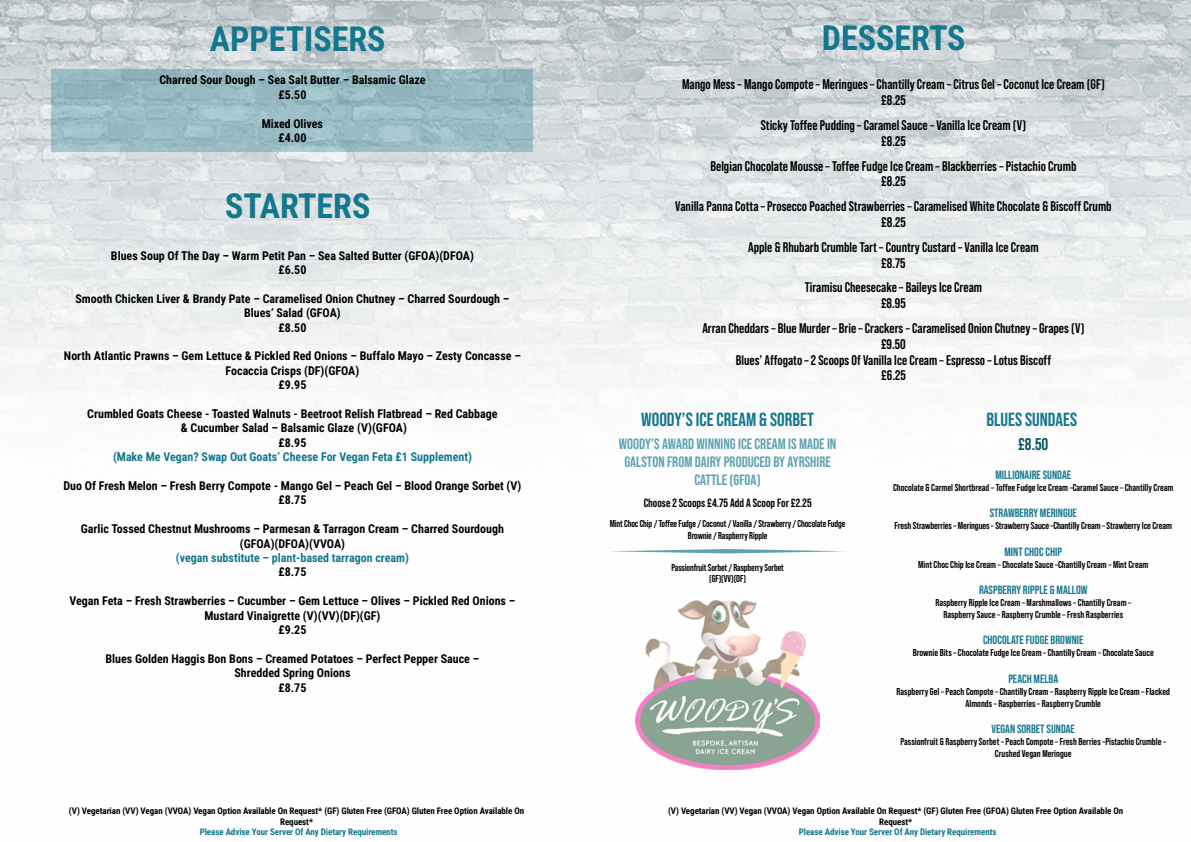
<style>
.page{position:relative;width:1191px;height:842px;background:#fff}
.page>*{position:absolute;margin:0;border:0;box-sizing:border-box;transform-origin:0 0}
.t1{font:700 34px "Roboto Condensed";color:#13778e}
.t2{font:700 19px "Bebas Neue Pro";color:#13778e}
.t3{font:700 17px "Bebas Neue Pro";color:#075663}
.t4{font:700 15px/18px "Bebas Neue Pro";color:#5ea2b2;text-align:center}
.t5{font:700 14px/15.8px "Bebas Neue Pro";color:#000;text-align:center}
.t6{font:700 12px/14.4px "Roboto Condensed";color:#000;text-align:center}
.t7{font:700 12px "Bebas Neue Pro";color:#13778e}
.t8{font:700 12px "Roboto Condensed";color:#13778e}
.t9{font:700 12px "Bebas Neue Pro";color:#000}
.t10{font:700 10px/12px "Bebas Neue Pro";color:#000;text-align:center}
.t11{font:700 9px/10.8px "Roboto Condensed";letter-spacing:-.005em;color:#000;text-align:center}
.t12{font:700 9px "Roboto Condensed";letter-spacing:-.005em;color:#13778e}
</style>
<div class="page">
<img style="left:0;top:0;width:1191px;height:554px">
<svg style="left:51px;top:69px;width:482px;height:83px;background:#99bbc3"></svg>
<img style="left:635px;top:600px;width:185px;height:170px">
<svg style="left:609px;top:549px;width:237px;height:4px"></svg>
<h1 class="t1" style="left:210px;top:15px;width:177px">APPETISERS</h1>
<p class="t6" style="left:159px;top:73px;width:268px">Charred Sour Dough – Sea Salt Butter – Balsamic Glaze £5.50</p>
<p class="t6" style="left:262px;top:116px;width:63px">Mixed Olives £4.00</p>
<h1 class="t1" style="left:225px;top:182px;width:147px">STARTERS</h1>
<p class="t6" style="left:111px;top:248px;width:364px">Blues Soup Of The Day – Warm Petit Pan – Sea Salted Butter (GFOA)(DFOA) £6.50</p>
<p class="t6" style="left:75px;top:291px;width:436px">Smooth Chicken Liver &amp; Brandy Pate – Caramelised Onion Chutney – Charred Sourdough –<br>Blues’ Salad (GFOA)<br>£8.50</p>
<p class="t6" style="left:64px;top:348px;width:458px">North Atlantic Prawns – Gem Lettuce &amp; Pickled Red Onions – Buffalo Mayo – Zesty Concasse –<br>Focaccia Crisps (DF)(GFOA)<br>£9.95</p>
<p class="t6" style="left:87px;top:406px;width:412px">Crumbled Goats Cheese - Toasted Walnuts - Beetroot Relish Flatbread – Red Cabbage &amp; Cucumber Salad – Balsamic Glaze (V)(GFOA)<br>£8.95</p>
<p class="t8" style="left:113px;top:448px;width:360px">(Make Me Vegan? Swap Out Goats’ Cheese For Vegan Feta £1 Supplement)</p>
<p class="t6" style="left:63px;top:478px;width:459px">Duo Of Fresh Melon – Fresh Berry Compote - Mango Gel – Peach Gel – Blood Orange Sorbet (V) £8.75</p>
<p class="t6" style="left:81px;top:521px;width:424px">Garlic Tossed Chestnut Mushrooms – Parmesan &amp; Tarragon Cream – Charred Sourdough (GFOA)(DFOA)(VVOA)</p>
<p class="t8" style="left:176px;top:549px;width:234px">(vegan substitute – plant-based tarragon cream)</p>
<p class="t6" style="left:278px;top:564px;width:29px">£8.75</p>
<p class="t6" style="left:69px;top:593px;width:447px">Vegan Feta – Fresh Strawberries – Cucumber – Gem Lettuce – Olives – Pickled Red Onions –<br>Mustard Vinaigrette (V)(VV)(DF)(GF)<br>£9.25</p>
<p class="t6" style="left:105px;top:651px;width:375px">Blues Golden Haggis Bon Bons – Creamed Potatoes – Perfect Pepper Sauce –<br>Shredded Spring Onions<br>£8.75</p>
<p class="t11" style="left:69px;top:805px;width:457px">(V) Vegetarian (VV) Vegan (VVOA) Vegan Option Available On Request* (GF) Gluten Free (GFOA) Gluten Free Option Available On<br>Request*</p>
<p class="t12" style="left:200px;top:826px;width:199px">Please Advise Your Server Of Any Dietary Requirements</p>
<h1 class="t1" style="left:821px;top:14px;width:145px">DESSERTS</h1>
<p class="t5" style="left:682px;top:76px;width:424px">Mango Mess – Mango Compote – Meringues – Chantilly Cream – Citrus Gel – Coconut Ice Cream (GF) £8.25</p>
<p class="t5" style="left:760px;top:117px;width:267px">Sticky Toffee Pudding – Caramel Sauce – Vanilla Ice Cream (V) £8.25</p>
<p class="t5" style="left:710px;top:158px;width:367px">Belgian Chocolate Mousse – Toffee Fudge Ice Cream – Blackberries – Pistachio Crumb £8.25</p>
<p class="t5" style="left:675px;top:198px;width:438px">Vanilla Panna Cotta – Prosecco Poached Strawberries – Caramelised White Chocolate &amp; Biscoff Crumb £8.25</p>
<p class="t5" style="left:748px;top:239px;width:292px">Apple &amp; Rhubarb Crumble Tart – Country Custard – Vanilla Ice Cream £8.75</p>
<p class="t5" style="left:804px;top:279px;width:179px">Tiramisu Cheesecake – Baileys Ice Cream £8.95</p>
<p class="t5" style="left:702px;top:320px;width:383px">Arran Cheddars – Blue Murder – Brie – Crackers – Caramelised Onion Chutney – Grapes (V) £9.50<br>Blues’ Affogato – 2 Scoops Of Vanilla Ice Cream – Espresso – Lotus Biscoff<br>£6.25</p>
<h2 class="t2" style="left:641px;top:409px;width:174px">WOODY’S ICE CREAM &amp; SORBET</h2>
<p class="t4" style="left:619px;top:434px;width:219px">WOODY’S AWARD WINNING ICE CREAM IS MADE IN<br>GALSTON FROM DAIRY PRODUCED BY AYRSHIRE<br>CATTLE (GFOA)</p>
<p class="t9" style="left:643px;top:496px;width:169px">Choose 2 Scoops £4.75 Add A Scoop For £2.25</p>
<p class="t10" style="left:610px;top:517px;width:237px">Mint Choc Chip / Toffee Fudge / Coconut / Vanilla / Strawberry / Chocolate Fudge<br>Brownie / Raspberry Ripple</p>
<p class="t10" style="left:671px;top:562px;width:114px;line-height:11px">Passionfruit Sorbet / Raspberry Sorbet (GF)(VV)(DF)</p>
<h2 class="t2" style="left:986px;top:408px;width:92px">BLUES SUNDAES</h2>
<h3 class="t3" style="left:1018px;top:434px;width:32px">£8.50</h3>
<p class="t7" style="left:995px;top:468px;width:77px">MILLIONAIRE SUNDAE</p>
<p class="t10" style="left:893px;top:481px;width:282px">Chocolate &amp; Carmel Shortbread – Toffee Fudge Ice Cream –Caramel Sauce – Chantilly Cream</p>
<p class="t7" style="left:989px;top:506px;width:89px">STRAWBERRY MERINGUE</p>
<p class="t10" style="left:894px;top:520px;width:279px">Fresh Strawberries – Meringues – Strawberry Sauce –Chantilly Cream – Strawberry Ice Cream</p>
<p class="t7" style="left:1004px;top:544px;width:59px">MINT CHOC CHIP</p>
<p class="t10" style="left:918px;top:558px;width:232px">Mint Choc Chip Ice Cream – Chocolate Sauce –Chantilly Cream – Mint Cream</p>
<p class="t7" style="left:979px;top:583px;width:110px">RASPBERRY RIPPLE &amp; MALLOW</p>
<p class="t10" style="left:935px;top:596px;width:197px">Raspberry Ripple Ice Cream – Marshmallows – Chantilly Cream –<br>Raspberry Sauce – Raspberry Crumble – Fresh Raspberries</p>
<p class="t7" style="left:983px;top:633px;width:102px">CHOCOLATE FUDGE BROWNIE</p>
<p class="t10" style="left:912px;top:647px;width:243px">Brownie Bits – Chocolate Fudge Ice Cream – Chantilly Cream – Chocolate Sauce</p>
<p class="t7" style="left:1008px;top:672px;width:51px">PEACH MELBA</p>
<p class="t10" style="left:896px;top:685px;width:275px">Raspberry Gel – Peach Compote – Chantilly Cream – Raspberry Ripple Ice Cream – Flacked<br>Almonds – Raspberries – Raspberry Crumble</p>
<p class="t7" style="left:991px;top:722px;width:85px">VEGAN SORBET SUNDAE</p>
<p class="t10" style="left:900px;top:736px;width:267px">Passionfruit &amp; Raspberry Sorbet – Peach Compote – Fresh Berries –Pistachio Crumble –<br>Crushed Vegan Meringue</p>
<p class="t11" style="left:668px;top:805px;width:457px">(V) Vegetarian (VV) Vegan (VVOA) Vegan Option Available On Request* (GF) Gluten Free (GFOA) Gluten Free Option Available On<br>Request*</p>
<p class="t12" style="left:799px;top:826px;width:199px">Please Advise Your Server Of Any Dietary Requirements</p>
</div>
